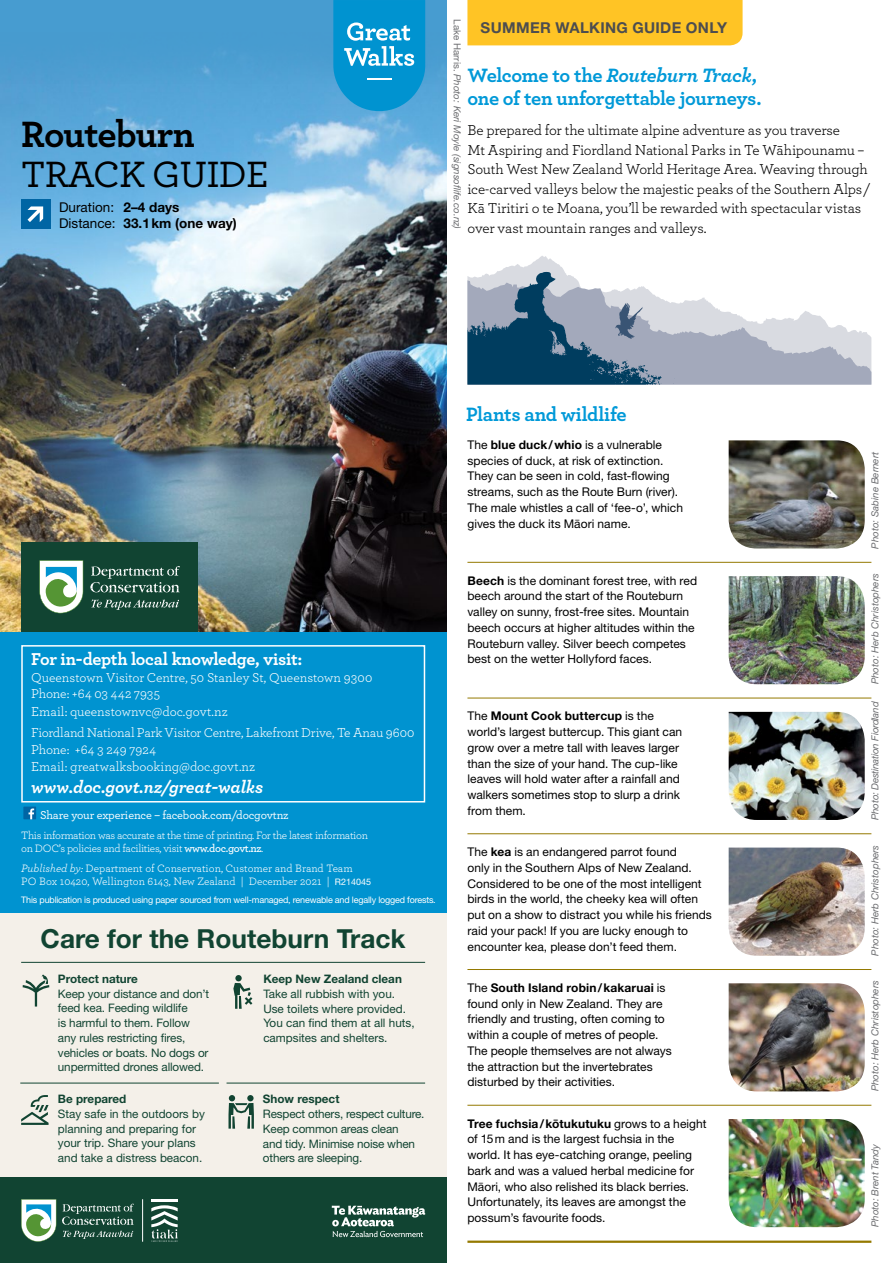
<style>
.page{position:relative;width:893px;height:1263px;background:#fff}
.page>*{position:absolute;margin:0;border:0;box-sizing:border-box;transform-origin:0 0}
.t1{font:500 38.4px "Archer";letter-spacing:-.02em;color:#000}
.t2{font:700 38.4px "Archer";letter-spacing:-.025em;color:#000}
.t3{font:700 26.25px "Helvetica Neue LT Pro";color:#114432}
.t4{font:700 20.25px/23.2px "Archer";letter-spacing:-.015em;color:#0099d8}
.t5{font:700 18px "Archer";letter-spacing:-.02em;color:#fff}
.t6{font:italic 700 18px "Archer";letter-spacing:-.01em;color:#fff}
.t7{font:15px/19.5px "Archer";letter-spacing:-.015em;color:#000}
.t8{font:700 15px "Helvetica Neue LT Pro";letter-spacing:.02em;color:#4d4d4f}
.t9{font:13.5px/16.5px "Archer";letter-spacing:-.01em;color:#fff}
.t10{font:700 13.5px/16.2px "Helvetica Neue LT Pro";color:#000}
.t11{font:12px/15.8px "Helvetica Neue LT Pro";letter-spacing:.005em;color:#000}
.t12{font:500 12px "Archer";letter-spacing:-.01em;color:#fff}
.t13{font:11.7px/14.7px "Helvetica Neue LT Pro";letter-spacing:-.01em;color:#114432}
.t14{font:700 11.7px "Helvetica Neue LT Pro";color:#114432}
.t15{font:11.25px/13.5px "Archer";letter-spacing:-.03em;color:#fff}
.t16{font:11.25px/13.5px "Archer";color:#fff}
.t17{font:italic 9.75px "Helvetica Neue LT Pro";letter-spacing:-.005em;color:#6d6e71}
.t18{font:italic 9.75px "Helvetica Neue LT Pro";letter-spacing:-.03em;color:#6d6e71}
.t19{font:9px "Helvetica Neue LT Pro";letter-spacing:-.02em;color:#fff}
.s1{font-weight:400}
.s2{font-style:normal}
.s3{font-style:italic}
.s4{font-weight:600}
.s5{font-family:"Helvetica Neue LT Pro";font-size:9px}
.s6{font-weight:700}
</style>
<div class="page">
<div style="left:0;top:0;width:446px;height:631px;background:#479cd0"></div>
<img style="left:0;top:33px;width:446px;height:598px">
<div style="left:21px;top:199px;width:29px;height:29px;background:#0065a4"></div>
<svg style="left:28px;top:206px;width:15px;height:16px"></svg>
<div style="left:0;top:632px;width:446px;height:281px;background:#0093d0"></div>
<div style="left:21px;top:645px;width:404px;height:157px;border:2px solid #fff"></div>
<div style="left:0;top:913px;width:447px;height:265px;background:#f4f0e9"></div>
<div style="left:235px;top:975px;width:7px;height:6px;background:#114432;border-radius:50%"></div>
<svg style="left:233px;top:983px;width:19px;height:26px"></svg>
<div style="left:0;top:1178px;width:446px;height:85px;background:#114432"></div>
<svg style="left:21px;top:1199px;width:35px;height:43px;background:#9ec4b1"></svg>
<svg style="left:62px;top:1204px;width:72px;height:35px"></svg>
<hr style="left:151px;top:1199px;width:27px;height:3px;background:#fff">
<svg style="left:151px;top:1205px;width:27px;height:37px"></svg>
<hr style="left:142px;top:1199px;width:1px;height:43px;background:#fff">
<svg style="left:21px;top:1095px;width:28px;height:30px"></svg>
<hr style="left:20px;top:1083px;width:199px;height:1px;background:#114432">
<hr style="left:21px;top:962px;width:404px;height:1px;background:#114432">
<svg style="left:23px;top:975px;width:26px;height:31px"></svg>
<svg style="left:228px;top:1095px;width:26px;height:34px"></svg>
<hr style="left:227px;top:1083px;width:198px;height:1px;background:#114432">
<svg style="left:332px;top:1206px;width:93px;height:31px"></svg>
<div style="left:23px;top:806px;width:13px;height:13px;background:#0065a4"></div>
<svg style="left:29px;top:808px;width:5px;height:11px"></svg>
<hr style="left:467px;top:1240px;width:404px;height:3px;background:#947900">
<hr style="left:467px;top:562px;width:404px;height:1px;background:#947900">
<hr style="left:467px;top:698px;width:404px;height:1px;background:#947900">
<hr style="left:467px;top:833px;width:404px;height:1px;background:#947900">
<hr style="left:467px;top:969px;width:404px;height:1px;background:#947900">
<hr style="left:467px;top:1105px;width:404px;height:1px;background:#947900">
<img style="left:729px;top:440px;width:136px;height:108px">
<img style="left:729px;top:576px;width:136px;height:108px">
<img style="left:729px;top:1119px;width:136px;height:108px">
<img style="left:729px;top:712px;width:136px;height:108px">
<img style="left:729px;top:847px;width:136px;height:109px">
<img style="left:729px;top:983px;width:136px;height:108px">
<svg style="left:497px;top:256px;width:68px;height:16px"></svg>
<svg style="left:467px;top:272px;width:404px;height:113px"></svg>
<div style="left:467px;top:0;width:276px;height:45px;background:#ffc425"></div>
<div style="left:21px;top:542px;width:177px;height:89px;background:#114432"></div>
<svg style="left:39px;top:560px;width:44px;height:53px;background:#a0c5b2"></svg>
<svg style="left:91px;top:599px;width:88px;height:11px"></svg>
<svg style="left:90px;top:566px;width:90px;height:26px"></svg>
<svg style="left:333px;top:0;width:92px;height:112px;background:#229fd5"></svg>
<hr style="left:367px;top:78px;width:24px;height:2px;background:#fff">
<h1 class="t2" style="left:21px;top:104px;width:175px">Routeburn</h1>
<h1 class="t1" style="left:21px;top:146px;width:249px">TRACK GUIDE</h1>
<p class="t10" style="left:59px;top:199px;width:179px"><span class="s1">Duration:</span> 2–4 days<br><span class="s1">Distance:</span> 33.1km (one way)</p>
<p class="t17" style="left:463px;top:19px;width:212px;rotate:90deg"><span class="s2">Lake Harris.</span> Photo: Keri Moyle (signsoflife.co.nz)</p>
<p class="t8" style="left:481px;top:18px;width:248px">SUMMER WALKING GUIDE ONLY</p>
<h3 class="t4" style="left:467px;top:62px;width:296px">Welcome to the <span class="s3">Routeburn Track</span>, one of ten unforgettable journeys.</h3>
<p class="t7" style="left:467px;top:120px;width:404px">Be prepared for the ultimate alpine adventure as you traverse<br>Mt Aspiring and Fiordland National Parks in Te Wāhipounamu – South West New Zealand World Heritage Area. Weaving through ice-carved valleys below the majestic peaks of the Southern Alps / Kā Tiritiri o te Moana, you’ll be rewarded with spectacular vistas over vast mountain ranges and valleys.</p>
<h3 class="t5" style="left:31px;top:645px;width:273px">For in-depth local knowledge, visit:</h3>
<p class="t9" style="left:31px;top:668px;width:343px">Queenstown Visitor Centre, 50 Stanley St, Queenstown 9300<br>Phone: +64 03 442 7935</p>
<p class="t9" style="left:31px;top:701px;width:385px;line-height:20.7px">Email: queenstownvc@doc.govt.nz<br>Fiordland National Park Visitor Centre, Lakefront Drive, Te Anau 9600</p>
<p class="t9" style="left:31px;top:739px;width:226px;line-height:18px">Phone: +64 3 249 7924<br>Email: greatwalksbooking@doc.govt.nz</p>
<h3 class="t6" style="left:31px;top:772px;width:233px">www.doc.govt.nz/great-walks</h3>
<p class="t12" style="left:40px;top:806px;width:250px">Share your experience – facebook.com/docgovtnz</p>
<p class="t15" style="left:21px;top:827px;width:348px">This information was accurate at the time of printing. For the latest information on DOC’s policies and facilities, visit <span class="s4">www.doc.govt.nz</span>.</p>
<p class="t16" style="left:21px;top:860px;width:351px"><span class="s3">Published by:</span> Department of Conservation, Customer and Brand Team<br>PO Box 10420, Wellington 6143, New Zealand | December 2021 | <span class="s5">R214045</span></p>
<p class="t19" style="left:21px;top:894px;width:416px">This publication is produced using paper sourced from well-managed, renewable and legally logged forests.</p>
<h2 class="t3" style="left:41px;top:923px;width:367px">Care for the Routeburn Track</h2>
<p class="t14" style="left:58px;top:972px;width:81px">Protect nature</p>
<p class="t13" style="left:58px;top:986px;width:153px">Keep your distance and don’t feed kea. Feeding wildlife<br>is harmful to them. Follow any rules restricting fires, vehicles or boats. No dogs or unpermitted drones allowed.</p>
<p class="t14" style="left:58px;top:1092px;width:70px">Be prepared</p>
<p class="t13" style="left:58px;top:1106px;width:148px">Stay safe in the outdoors by planning and preparing for your trip. Share your plans and take a distress beacon.</p>
<p class="t14" style="left:263px;top:972px;width:140px">Keep New Zealand clean</p>
<p class="t13" style="left:263px;top:986px;width:153px">Take all rubbish with you.<br>Use toilets where provided.<br>You can find them at all huts, campsites and shelters.</p>
<p class="t14" style="left:263px;top:1092px;width:78px">Show respect</p>
<p class="t13" style="left:263px;top:1106px;width:163px">Respect others, respect culture.<br>Keep common areas clean<br>and tidy. Minimise noise when others are sleeping.</p>
<h3 class="t4" style="left:466px;top:401px;width:162px">Plants and wildlife</h3>
<p class="t11" style="left:467px;top:436px;width:217px">The <span class="s6">blue duck/whio</span> is a vulnerable species of duck, at risk of extinction.<br>They can be seen in cold, fast-flowing streams, such as the Route Burn (river).<br>The male whistles a call of ‘fee-o’, which gives the duck its Māori name.</p>
<p class="t11" style="left:467px;top:572px;width:231px"><span class="s6">Beech</span> is the dominant forest tree, with red beech around the start of the Routeburn valley on sunny, frost-free sites. Mountain beech occurs at higher altitudes within the Routeburn valley. Silver beech competes best on the wetter Hollyford faces.</p>
<p class="t11" style="left:467px;top:708px;width:216px">The <span class="s6">Mount Cook buttercup</span> is the world’s largest buttercup. This giant can grow over a metre tall with leaves larger than the size of your hand. The cup-like leaves will hold water after a rainfall and walkers sometimes stop to slurp a drink from them.</p>
<p class="t11" style="left:467px;top:844px;width:246px">The <span class="s6">kea</span> is an endangered parrot found<br>only in the Southern Alps of New Zealand.<br>Considered to be one of the most intelligent birds in the world, the cheeky kea will often put on a show to distract you while his friends raid your pack! If you are lucky enough to encounter kea, please don’t feed them.</p>
<p class="t11" style="left:467px;top:979px;width:206px">The <span class="s6">South Island robin/kakaruai</span> is found only in New Zealand. They are friendly and trusting, often coming to within a couple of metres of people.<br>The people themselves are not always the attraction but the invertebrates disturbed by their activities.</p>
<p class="t11" style="left:467px;top:1115px;width:241px"><span class="s6">Tree fuchsia/kōtukutuku</span> grows to a height of 15m and is the largest fuchsia in the world. It has eye-catching orange, peeling bark and was a valued herbal medicine for Māori, who also relished its black berries.<br>Unfortunately, its leaves are amongst the possum’s favourite foods.</p>
<p class="t17" style="left:869px;top:548px;width:98px;rotate:-90deg">Photo: Sabine Bernert</p>
<p class="t17" style="left:869px;top:684px;width:112px;rotate:-90deg">Photo: Herb Christophers</p>
<p class="t18" style="left:869px;top:820px;width:120px;rotate:-90deg">Photo: Destination Fiordland</p>
<p class="t17" style="left:869px;top:956px;width:112px;rotate:-90deg">Photo: Herb Christophers</p>
<p class="t17" style="left:869px;top:1091px;width:112px;rotate:-90deg">Photo: Herb Christophers</p>
<p class="t17" style="left:869px;top:1227px;width:85px;rotate:-90deg">Photo: Brent Tandy</p>
</div>
